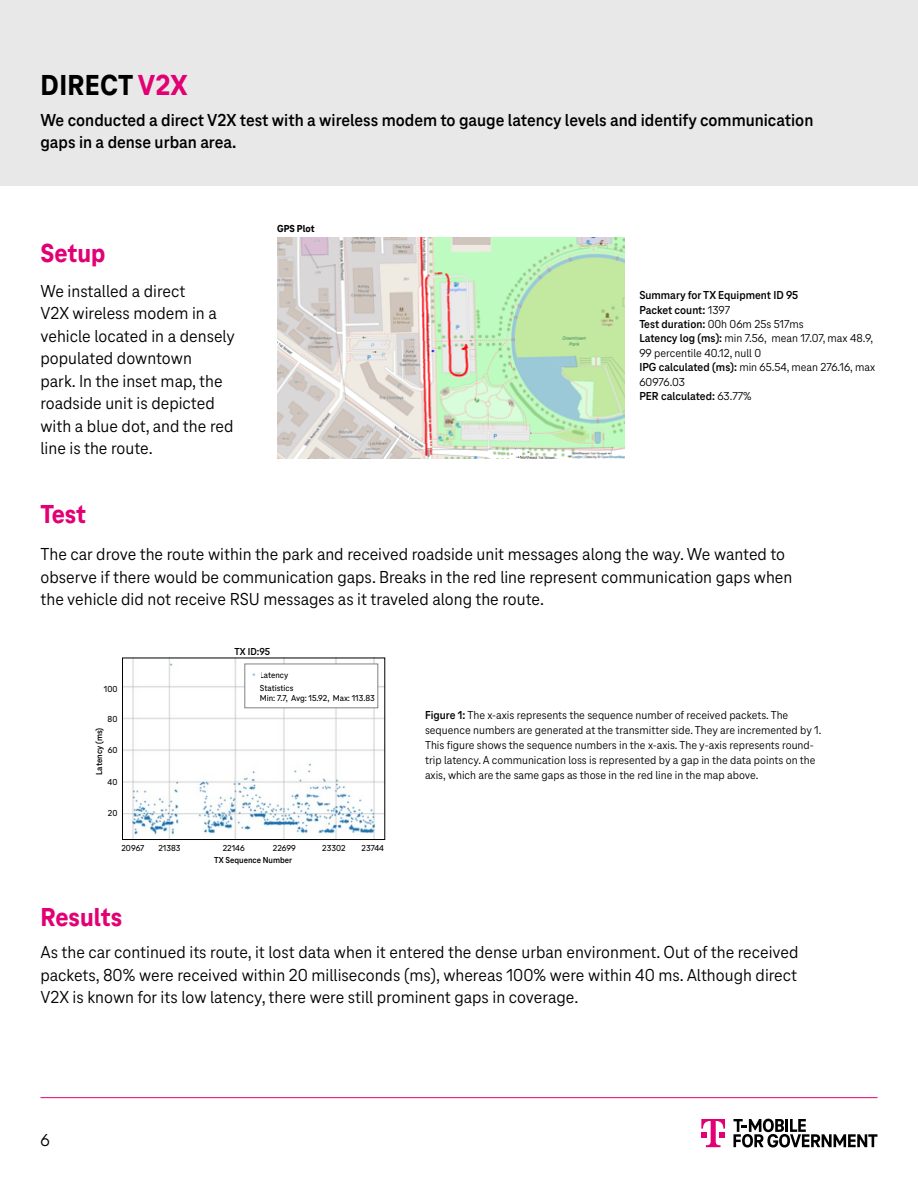
<style>
.page{position:relative;width:918px;height:1188px;background:#fff}
.page>*{position:absolute;margin:0;border:0;box-sizing:border-box;transform-origin:0 0}
.t1{font:800 30px "Tele Neo";letter-spacing:.005em;color:#000}
.t2{font:800 27px "Tele Neo";color:#e20074}
.t3{font:18px/22.5px "Tele Neo";color:#000}
.t4{font:700 18px/22.5px "Tele Neo";color:#000}
.t5{font:12px/14.4px "Tele Neo";color:#000}
.t6{font:800 10.5px "Tele Neo";color:#000}
.t7{font:700 10.5px "Tele Neo";color:#000}
.t8{font:10.05px "Helvetica";color:#000}
.t9{font:500 9px/12.8px "Tele Neo";color:#000}
.t10{font:700 9px "Tele Neo";color:#000}
.t11{font:700 6px "Helvetica";color:#000}
.s1{color:#e20074}
.s2{font-weight:700}
</style>
<div class="page">
<hr style="left:40px;top:1097px;width:838px;height:1px;background:#e20074">
<svg style="left:733px;top:1119px;width:145px;height:29px"></svg>
<svg style="left:701px;top:1119px;width:24px;height:28px"></svg>
<div style="left:0;top:0;width:918px;height:185px;background:#e8e8e8"></div>
<img style="left:277px;top:238px;width:347px;height:221px">
<img style="left:124px;top:660px;width:259px;height:178px">
<div style="left:122px;top:658px;width:263px;height:182px;border:1px solid #000"></div>
<div style="left:245px;top:664px;width:133px;height:44px;background:#fff;border:1px solid #808285"></div>
<h1 class="t1" style="left:41px;top:68px;width:149px">DIRECT <span class="s1">V2X</span></h1>
<p class="t4" style="left:40px;top:109px;width:774px">We conducted a direct V2X test with a wireless modem to gauge latency levels and identify communication gaps in a dense urban area.</p>
<p class="t8" style="left:217px;top:116px;width:56px">Parameters:</p>
<p class="t11" style="left:169px;top:144px;width:17px">acme</p>
<p class="t11" style="left:196px;top:144px;width:30px">SDK_ver#</p>
<p class="t6" style="left:277px;top:222px;width:39px">GPS Plot</p>
<h2 class="t2" style="left:40px;top:238px;width:66px">Setup</h2>
<p class="t3" style="left:40px;top:280px;width:196px">We installed a direct<br>V2X wireless modem in a vehicle located in a densely populated downtown<br>park. In the inset map, the roadside unit is depicted with a blue dot, and the red line is the route.</p>
<p class="t5" style="left:639px;top:288px;width:237px"><span class="s2">Summary for TX Equipment ID 95<br>Packet count:</span> 1397<br><span class="s2">Test duration:</span> 00h 06m 25s 517ms<br><span class="s2">Latency log (ms):</span> min 7.56, mean 17.07, max 48.9,<br>99 percentile 40.12, null 0<br><span class="s2">IPG calculated (ms):</span> min 65.54, mean 276.16, max<br>60976.03<br><span class="s2">PER calculated:</span> 63.77%</p>
<h2 class="t2" style="left:40px;top:499px;width:47px">Test</h2>
<p class="t3" style="left:40px;top:543px;width:753px">The car drove the route within the park and received roadside unit messages along the way. We wanted to observe if there would be communication gaps. Breaks in the red line represent communication gaps when the vehicle did not receive RSU messages as it traveled along the route.</p>
<p class="t8" style="left:217px;top:542px;width:187px">Test duration hh:mm:ss:ms: 00:04:37:696</p>
<p class="t8" style="left:217px;top:566px;width:366px">Latency log (ms): min: 7.7, mean: 15.92, max: 113.83, 99 percentile: 38.84, null: 0</p>
<p class="t8" style="left:217px;top:590px;width:276px">IPG calculated (ms): min: 13.8, mean: 136.46, max: 26203.87</p>
<p class="t9" style="left:104px;top:682px;width:15px">100</p>
<p class="t9" style="left:108px;top:713px;width:11px">80</p>
<p class="t9" style="left:108px;top:744px;width:11px">60</p>
<p class="t9" style="left:108px;top:775px;width:11px">40</p>
<p class="t9" style="left:108px;top:807px;width:11px">20</p>
<p class="t10" style="left:94px;top:775px;width:48px;rotate:-90deg">Latency (ms)</p>
<p class="t7" style="left:235px;top:645px;width:37px">TX ID:95</p>
<p class="t9" style="left:260px;top:669px;width:35px">Latency<br>Statistics</p>
<p class="t9" style="left:260px;top:692px;width:117px">Min: 7.7, Avg: 15.92, Max: 113.83</p>
<p class="t9" style="left:122px;top:841px;width:24px">20967</p>
<p class="t9" style="left:158px;top:841px;width:24px">21383</p>
<p class="t9" style="left:223px;top:841px;width:23px">22146</p>
<p class="t9" style="left:273px;top:841px;width:24px">22699</p>
<p class="t9" style="left:322px;top:841px;width:25px">23302</p>
<p class="t9" style="left:362px;top:841px;width:24px">23744</p>
<p class="t10" style="left:214px;top:855px;width:80px">TX Sequence Number</p>
<p class="t5" style="left:425px;top:707px;width:398px;line-height:15px"><span class="s2">Figure 1:</span> The x-axis represents the sequence number of received packets. The sequence numbers are generated at the transmitter side. They are incremented by 1.<br>This figure shows the sequence numbers in the x-axis. The y-axis represents round&shy;trip latency. A communication loss is represented by a gap in the data points on the axis, which are the same gaps as those in the red line in the map above.</p>
<h2 class="t2" style="left:40px;top:902px;width:83px">Results</h2>
<p class="t3" style="left:40px;top:941px;width:760px;text-align:justify">As the car continued its route, it lost data when it entered the dense urban environment. Out of the received packets, 80% were received within 20 milliseconds (ms), whereas 100% were within 40 ms. Although direct V2X is known for its low latency, there were still prominent gaps in coverage.</p>
<p class="t3" style="left:40px;top:1129px;width:11px">6</p>
</div>
